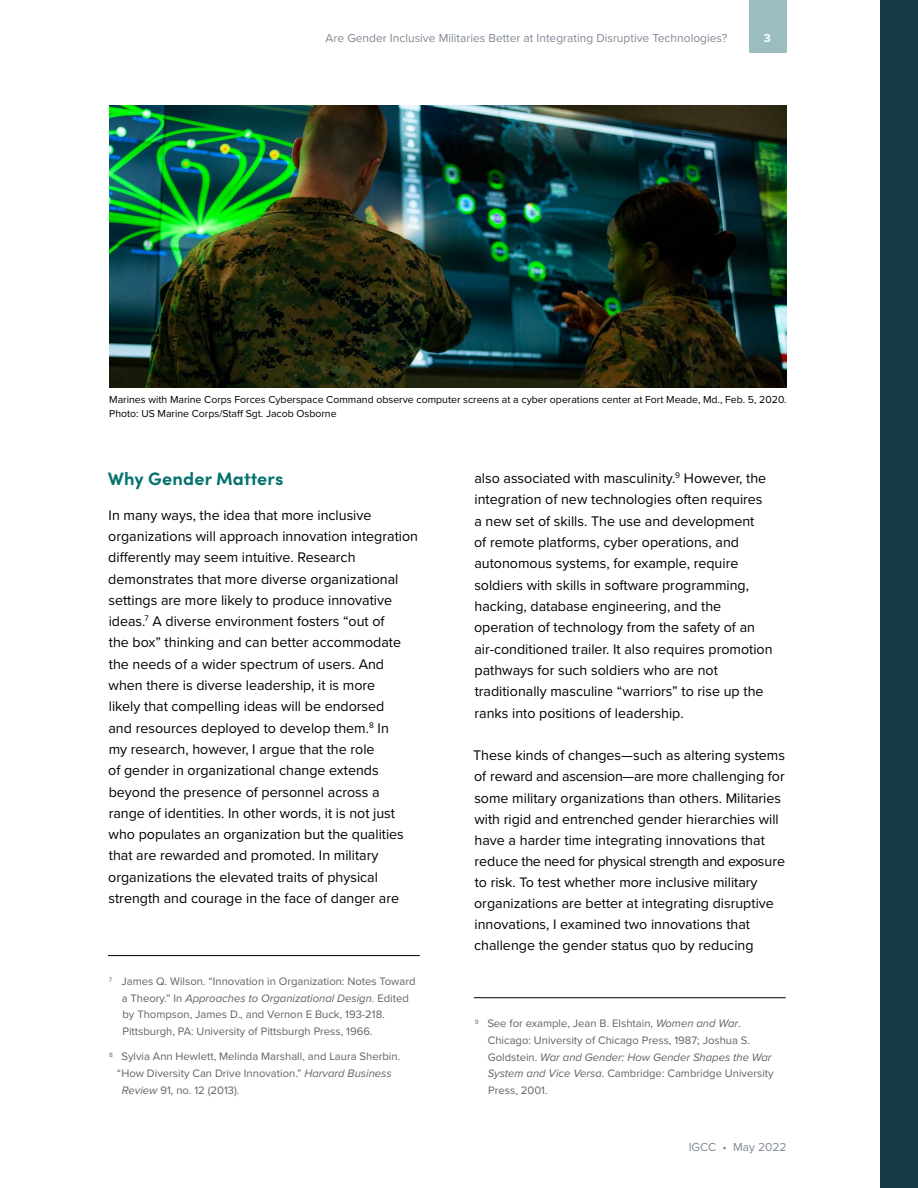
<style>
.page{position:relative;width:918px;height:1188px;background:#fff}
.page>*{position:absolute;margin:0;border:0;box-sizing:border-box;transform-origin:0 0}
.t1{font:700 18px "Sofia Pro";letter-spacing:.01em;color:#04736e}
.t2{font:14.4px/21.3px "Proxima Nova";color:#000}
.t3{font:14.25px/21px "Proxima Nova";color:#000}
.t4{font:12px "Proxima Nova";color:#808995}
.t5{font:700 12px "Proxima Nova";color:#fff}
.t6{font:11.25px/16.5px "Proxima Nova";color:#646363}
.t7{font:10.5px/14.2px "Proxima Nova";color:#000}
.s1{font-style:italic}
.s2{font-size:14.25px}
</style>
<div class="page">
<div style="left:749px;top:0;width:38px;height:53px;background:#9bbdc2"></div>
<div style="left:880px;top:0;width:38px;height:1188px;background:#163b47"></div>
<hr style="left:108px;top:955px;width:312px;height:1px;background:#000">
<hr style="left:474px;top:997px;width:312px;height:1px;background:#000">
<img style="left:109px;top:106px;width:677px;height:282px">
<p class="t4" style="left:326px;top:29px;width:403px">Are Gender Inclusive Militaries Better at Integrating Disruptive Technologies?</p>
<p class="t5" style="left:764px;top:29px;width:9px">3</p>
<p class="t7" style="left:109px;top:392px;width:679px">Marines with Marine Corps Forces Cyberspace Command observe computer screens at a cyber operations center at Fort Meade, Md., Feb. 5, 2020.<br>Photo: US Marine Corps/Staff Sgt. Jacob Osborne</p>
<p class="t1" style="left:108px;top:465px;width:177px">Why Gender Matters</p>
<p class="t2" style="left:108px;top:504px;width:311px">In many ways, the idea that more inclusive organizations will approach innovation integration differently may seem intuitive. Research demonstrates that more diverse organizational settings are more likely to produce innovative ideas.<sup>7</sup> A diverse environment fosters “out of<br>the box” thinking and can better accommodate the needs of a wider spectrum of users. And when there is diverse leadership, it is more<br>likely that compelling ideas will be endorsed<br>and resources deployed to develop them.<sup>8</sup> In<br>my research, however, I argue that the role<br>of gender in organizational change extends beyond the presence of personnel across a range of identities. In other words, it is not just who populates an organization but the qualities that are rewarded and promoted. In military organizations the elevated traits of physical strength and courage in the face of danger are</p>
<p class="t6" style="left:122px;top:973px;width:295px;text-indent:-13px"><sup>7</sup> James Q. Wilson. “Innovation in Organization: Notes Toward a Theory.” In <span class="s1">Approaches to Organizational Design</span>. Edited by Thompson, James D., and Vernon E Buck, 193-218.<br>Pittsburgh, PA: University of Pittsburgh Press, 1966.</p>
<p class="t6" style="left:109px;top:1048px;width:293px"><sup>8</sup> Sylvia Ann Hewlett, Melinda Marshall, and Laura Sherbin.</p>
<p class="t6" style="left:117px;top:1065px;width:276px">“How Diversity Can Drive Innovation.” <span class="s1">Harvard Business</span></p>
<p class="t6" style="left:122px;top:1081px;width:119px"><span class="s1">Review</span> 91, no. 12 (2013).</p>
<p class="t2" style="left:474px;top:467px;width:300px">also associated with masculinity.<sup>9</sup> However, the integration of new technologies often requires a new set of skills. The use and development<br>of remote platforms, cyber operations, and autonomous systems, for example, require soldiers with skills in software programming, hacking, database engineering, and the operation of technology from the safety of an air-conditioned trailer. It also requires promotion pathways for such soldiers who are not traditionally masculine “warriors” to rise up the ranks into positions of leadership.</p>
<p class="t2" style="left:473px;top:744px;width:314px">These kinds of changes—such as altering systems of reward and ascension—are more challenging for some military organizations than others. Militaries with rigid and entrenched gender <span class="s2">hierarchies will</span></p>
<p class="t3" style="left:474px;top:829px;width:312px">have a harder time integrating innovations that reduce the need for physical strength and exposure to risk. To test whether more inclusive military organizations are better at integrating disruptive innovations, I examined two innovations that challenge the gender status quo by reducing</p>
<p class="t6" style="left:488px;top:1015px;width:287px;text-indent:-13px"><sup>9</sup> See for example, Jean B. Elshtain, <span class="s1">Women and War</span>.<br>Chicago: University of Chicago Press, 1987; Joshua S.<br>Goldstein. <span class="s1">War and Gender: How Gender Shapes the War System and Vice Versa</span>. Cambridge: Cambridge University Press, 2001.</p>
<p class="t4" style="left:689px;top:1139px;width:99px">IGCC • May 2022</p>
</div>
